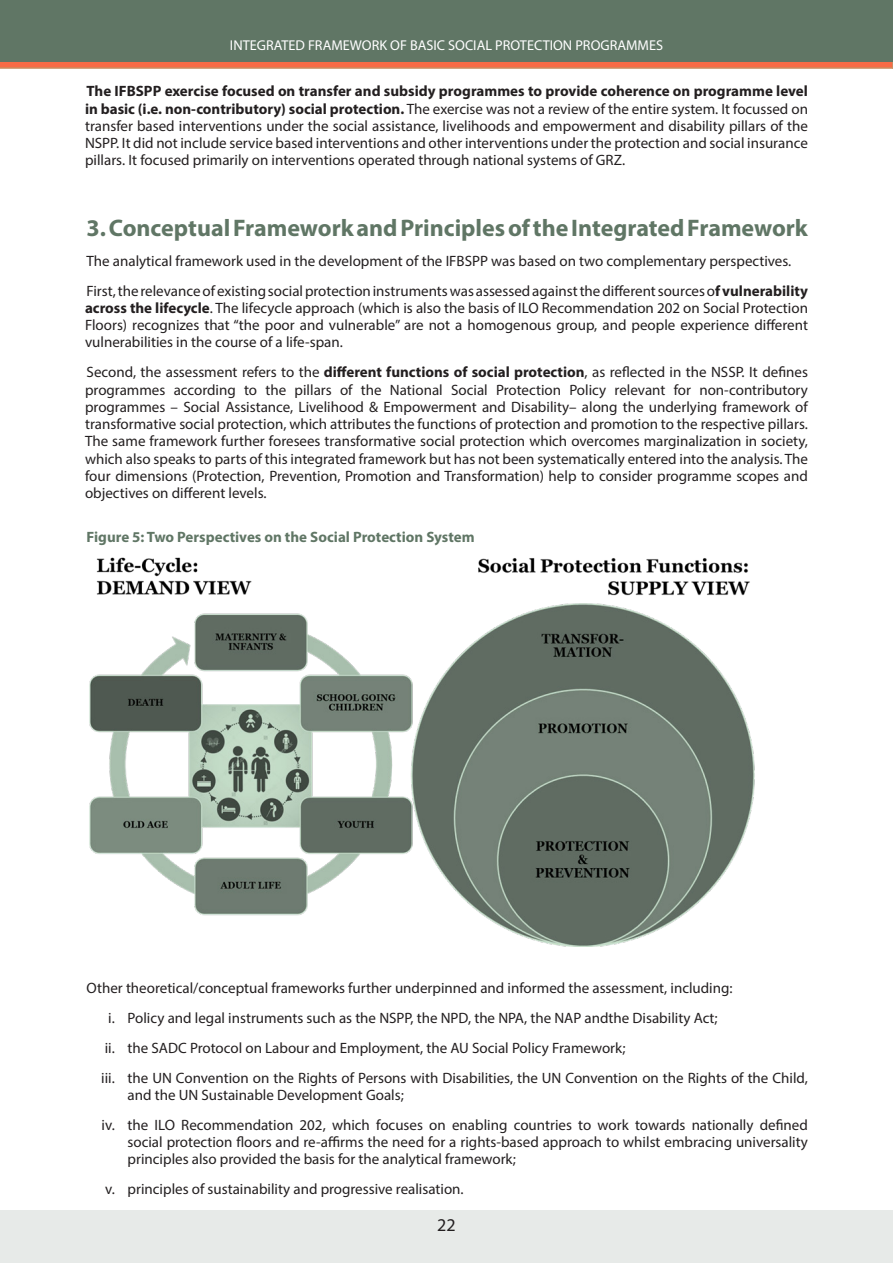
<style>
.page{position:relative;width:893px;height:1263px;background:#fff}
.page>*{position:absolute;margin:0;border:0;box-sizing:border-box;transform-origin:0 0}
.Heading_1{font:700 24px "Myriad Pro";color:#607665}
.t1{font:18px "Myriad Pro";color:#231f20}
.t2{font:15px/17.2px "Myriad Pro";color:#231f20;text-align:justify}
.t3{font:700 15px "Myriad Pro";color:#607665}
.t4{font:14.25px "Myriad Pro";color:#fff}
.s1{font-weight:700}
</style>
<div class="page">
<svg style="left:0;top:61px;width:892px;height:8px;background:#db7653"></svg>
<div style="left:0;top:0;width:893px;height:61px;background:#607665"></div>
<div style="left:0;top:1211px;width:893px;height:52px;background:#e7eae8"></div>
<img style="left:89px;top:557px;width:666px;height:389px">
<p class="t4" style="left:230px;top:37px;width:435px">INTEGRATED FRAMEWORK OF BASIC SOCIAL PROTECTION PROGRAMMES</p>
<p class="t2" style="left:85px;top:82px;width:724px"><span class="s1">The IFBSPP exercise focused on transfer and subsidy programmes to provide coherence on programme level in basic (i.e. non-contributory) social protection.</span> The exercise was not a review of the entire system. It focussed on transfer based interventions under the social assistance, livelihoods and empowerment and disability pillars of the NSPP. It did not include service based interventions and other interventions under the protection and social insurance pillars. It focused primarily on interventions operated through national systems of GRZ.</p>
<p class="Heading_1" style="left:87px;top:212px;width:723px">3. Conceptual Framework and Principles of the Integrated Framework</p>
<p class="t2" style="left:87px;top:252px;width:706px">The analytical framework used in the development of the IFBSPP was based on two complementary perspectives.</p>
<p class="t2" style="left:85px;top:282px;width:724px">First, the relevance of existing social protection instruments was assessed against the different sources o<span class="s1">f vulnerability across the lifecycle</span>. The lifecycle approach (which is also the basis of ILO Recommendation 202 on Social Protection Floors) recognizes that “the poor and vulnerable” are not a homogenous group, and people experience different vulnerabilities in the course of a life-span.</p>
<p class="t2" style="left:85px;top:364px;width:724px">Second, the assessment refers to the <span class="s1">different functions of social protection</span>, as reflected in the NSSP. It defines programmes according to the pillars of the National Social Protection Policy relevant for non-contributory programmes – Social Assistance, Livelihood &amp; Empowerment and Disability– along the underlying framework of transformative social protection, which attributes the functions of protection and promotion to the respective pillars.<br>The same framework further foresees transformative social protection which overcomes marginalization in society, which also speaks to parts of this integrated framework but has not been systematically entered into the analysis. The four dimensions (Protection, Prevention, Promotion and Transformation) help to consider programme scopes and objectives on different levels.</p>
<p class="t3" style="left:87px;top:527px;width:390px">Figure 5: Two Perspectives on the Social Protection System</p>
<p class="t2" style="left:87px;top:979px;width:648px">Other theoretical/conceptual frameworks further underpinned and informed the assessment, including:</p>
<p class="t2" style="left:108px;top:1009px;width:611px">i. Policy and legal instruments such as the NSPP, the NPD, the NPA, the NAP andthe Disability Act;</p>
<p class="t2" style="left:105px;top:1039px;width:522px">ii. the SADC Protocol on Labour and Employment, the AU Social Policy Framework;</p>
<p class="t2" style="left:128px;top:1069px;width:682px;text-indent:-26px">iii. the UN Convention on the Rights of Persons with Disabilities, the UN Convention on the Rights of the Child, and the UN Sustainable Development Goals;</p>
<p class="t2" style="left:128px;top:1116px;width:682px;text-indent:-26px">iv. the ILO Recommendation 202, which focuses on enabling countries to work towards nationally defined social protection floors and re-affirms the need for a rights-based approach to whilst embracing universality principles also provided the basis for the analytical framework;</p>
<p class="t2" style="left:105px;top:1180px;width:360px">v. principles of sustainability and progressive realisation.</p>
<p class="t1" style="left:437px;top:1214px;width:20px">22</p>
</div>
